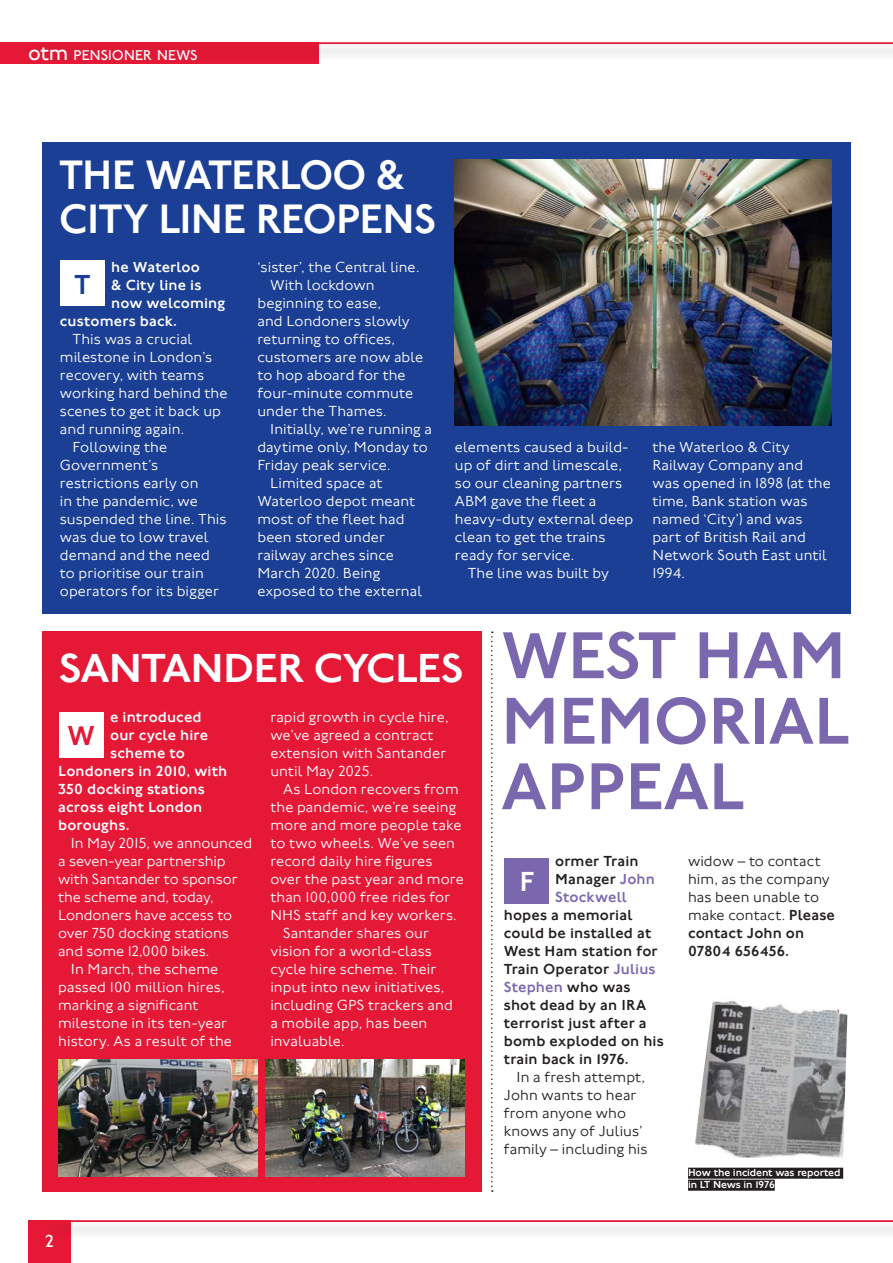
<style>
.page{position:relative;width:893px;height:1263px;background:#fff}
.page>*{position:absolute;margin:0;border:0;box-sizing:border-box;transform-origin:0 0}
.Headline_34pt{font:500 68.7px/65.6px "Johnston 100";letter-spacing:-.02em;color:#7a67ae;text-align:justify}
.Headline_24pt{font:500 42.45px/44.1px "Johnston 100";letter-spacing:-.03em;color:#fff}
.Headline_24pt-2{font:500 41.7px "Johnston 100";letter-spacing:-.035em;color:#fff;scale:1.05 1}
.t1{font:500 28.35px "Johnston 100";color:#fff}
.t2{font:500 28.35px "Johnston 100";color:#e51836}
.t3{font:500 28.35px "Johnston 100";color:#1b3f94}
.t4{font:18px "Johnston 100";color:#fff}
.BODY___white{font:300 15px/18px "Johnston 100";letter-spacing:.005em;color:#fff}
.BODY{font:300 15px/18px "Johnston 100";letter-spacing:.005em;color:#231f20}
.opening_para{font:500 15px "Johnston 100";letter-spacing:.01em;color:#231f20}
.opening_para___white{font:500 15px "Johnston 100";letter-spacing:.01em;color:#fff}
.opening_para-2{font:500 15px "Johnston 100";letter-spacing:.01em;color:#7a67ae}
.t5{font:14.7px "Johnston 100";letter-spacing:-.02em;color:#fff}
.caption_with_underli{font:500 10.5px/12px "Johnston 100";letter-spacing:-.01em;color:#fff}
.s1{font-size:21px}
.s2{color:#7a67ae}
.s3{color:#231f20}
.s4{font-weight:500}
</style>
<div class="page">
<div style="left:28px;top:1220px;width:43px;height:43px;background:#e51836"></div>
<div style="left:0;top:43px;width:319px;height:21px;background:#e51836"></div>
<div style="left:43px;top:1220px;width:850px;height:19px;background:#f5f5f5"></div>
<hr style="left:43px;top:1220px;width:850px;height:2px;background:#e51836">
<div style="left:21px;top:42px;width:872px;height:19px;background:#231f20;opacity:.25"></div>
<hr style="left:21px;top:43px;width:872px;height:1px;background:#e51836">
<div style="left:42px;top:142px;width:808px;height:471px;background:#1b3f94"></div>
<div style="left:42px;top:631px;width:440px;height:561px;background:#e51836"></div>
<svg style="left:491px;top:631px;width:2px;height:561px"></svg>
<img style="left:455px;top:160px;width:377px;height:266px">
<img style="left:59px;top:1059px;width:199px;height:118px">
<div style="left:504px;top:858px;width:45px;height:45px;background:#7a67ae"></div>
<div style="left:59px;top:712px;width:45px;height:45px;background:#fff"></div>
<div style="left:60px;top:261px;width:45px;height:45px;background:#fff"></div>
<img style="left:266px;top:1059px;width:199px;height:118px">
<img style="left:695px;top:1000px;width:152px;height:158px">
<div style="left:688px;top:1168px;width:155px;height:11px;background:#231f20"></div>
<div style="left:688px;top:1180px;width:87px;height:11px;background:#231f20"></div>
<p class="t5" style="left:28px;top:47px;width:171px"><span class="s1">otm</span> PENSIONER NEWS</p>
<p class="Headline_24pt" style="left:59px;top:154px;width:379px">THE WATERLOO &amp;<br>CITY LINE REOPENS</p>
<p class="opening_para___white" style="left:111px;top:258px;width:90px">he Waterloo</p>
<p class="opening_para___white" style="left:111px;top:276px;width:92px">&amp; City line is</p>
<p class="opening_para___white" style="left:111px;top:294px;width:115px">now welcoming</p>
<p class="opening_para___white" style="left:60px;top:312px;width:119px">customers back.</p>
<p class="BODY___white" style="left:60px;top:330px;width:169px;text-indent:13px">This was a crucial milestone in London’s recovery, with teams working hard behind the scenes to get it back up and running again.</p>
<p class="BODY___white" style="left:60px;top:438px;width:168px;text-indent:13px">Following the<br>Government’s restrictions early on<br>in the pandemic, we suspended the line. This was due to low travel demand and the need to prioritise our train operators for its bigger</p>
<p class="t3" style="left:74px;top:269px;width:18px">T</p>
<p class="BODY___white" style="left:257px;top:258px;width:163px">‘sister’, the Central line.</p>
<p class="BODY___white" style="left:257px;top:276px;width:167px;text-indent:13px">With lockdown beginning to ease,<br>and Londoners slowly returning to offices, customers are now able to hop aboard for the four-minute commute under the Thames.</p>
<p class="BODY___white" style="left:257px;top:420px;width:176px;text-indent:13px">Initially, we’re running a daytime only, Monday to<br>Friday peak service.</p>
<p class="BODY___white" style="left:257px;top:474px;width:166px;text-indent:13px">Limited space at<br>Waterloo depot meant most of the fleet had been stored under railway arches since<br>March 2020. Being exposed to the external</p>
<p class="BODY___white" style="left:455px;top:438px;width:180px">elements caused a build&shy;up of dirt and limescale, so our cleaning partners<br>ABM gave the fleet a heavy-duty external deep clean to get the trains ready for service.</p>
<p class="BODY___white" style="left:468px;top:564px;width:143px">The line was built by</p>
<p class="BODY___white" style="left:652px;top:438px;width:180px">the Waterloo &amp; City<br>Railway Company and was opened in 1898 (at the time, Bank station was named ‘City’) and was part of British Rail and<br>Network South East until<br>1994.</p>
<p class="Headline_24pt-2" style="left:59px;top:645px;width:387px">SANTANDER CYCLES</p>
<p class="opening_para___white" style="left:110px;top:708px;width:93px">e introduced</p>
<p class="opening_para___white" style="left:110px;top:726px;width:99px">our cycle hire</p>
<p class="opening_para___white" style="left:110px;top:744px;width:76px">scheme to</p>
<p class="opening_para___white" style="left:58px;top:762px;width:171px">Londoners in 2010, with</p>
<p class="opening_para___white" style="left:58px;top:780px;width:148px">350 docking stations</p>
<p class="opening_para___white" style="left:58px;top:798px;width:146px">across eight London</p>
<p class="opening_para___white" style="left:58px;top:816px;width:73px">boroughs.</p>
<p class="BODY___white" style="left:58px;top:834px;width:195px;text-indent:13px">In May 2015, we announced a seven-year partnership with Santander to sponsor the scheme and, today,<br>Londoners have access to over 750 docking stations and some 12,000 bikes.</p>
<p class="BODY___white" style="left:58px;top:960px;width:175px;text-indent:13px">In March, the scheme passed 100 million hires, marking a significant milestone in its ten-year history. As a result of the</p>
<p class="t2" style="left:67px;top:720px;width:30px">W</p>
<p class="BODY___white" style="left:270px;top:708px;width:180px">rapid growth in cycle hire, we’ve agreed a contract extension with Santander until May 2025.</p>
<p class="BODY___white" style="left:270px;top:780px;width:195px;text-indent:13px">As London recovers from the pandemic, we’re seeing more and more people take to two wheels. We’ve seen record daily hire figures over the past year and more than 100,000 free rides for<br>NHS staff and key workers.</p>
<p class="BODY___white" style="left:270px;top:924px;width:184px;text-indent:13px">Santander shares our vision for a world-class cycle hire scheme. Their input into new initiatives, including GPS trackers and a mobile app, has been invaluable.</p>
<p class="t4" style="left:45px;top:1231px;width:10px">2</p>
<p class="Headline_34pt" style="left:501px;top:624px;width:351px">WEST HAM MEMORIAL APPEAL</p>
<p class="opening_para" style="left:555px;top:852px;width:85px">ormer Train</p>
<p class="opening_para" style="left:555px;top:870px;width:101px">Manager <span class="s2">John</span></p>
<p class="opening_para-2" style="left:555px;top:888px;width:73px">Stockwell</p>
<p class="opening_para" style="left:504px;top:906px;width:130px">hopes a memorial</p>
<p class="opening_para" style="left:504px;top:924px;width:149px">could be installed at</p>
<p class="opening_para" style="left:504px;top:942px;width:155px">West Ham station for</p>
<p class="opening_para" style="left:504px;top:960px;width:153px">Train Operator <span class="s2">Julius</span></p>
<p class="opening_para-2" style="left:504px;top:978px;width:128px">Stephen <span class="s3">who was</span></p>
<p class="opening_para" style="left:504px;top:996px;width:144px">shot dead by an IRA</p>
<p class="opening_para" style="left:504px;top:1014px;width:144px">terrorist just after a</p>
<p class="opening_para" style="left:504px;top:1032px;width:162px">bomb exploded on his</p>
<p class="opening_para" style="left:504px;top:1050px;width:126px">train back in 1976.</p>
<p class="BODY" style="left:504px;top:1068px;width:145px;text-indent:13px">In a fresh attempt,<br>John wants to hear from anyone who knows any of Julius’ family – including his</p>
<p class="t1" style="left:519px;top:866px;width:17px">F</p>
<p class="BODY" style="left:688px;top:852px;width:148px">widow – to contact him, as the company has been unable to make contact. <span class="s4">Please contact John on<br>07804 656456.</span></p>
<p class="caption_with_underli" style="left:688px;top:1167px;width:154px">How the incident was reported in LT News in 1976</p>
</div>
